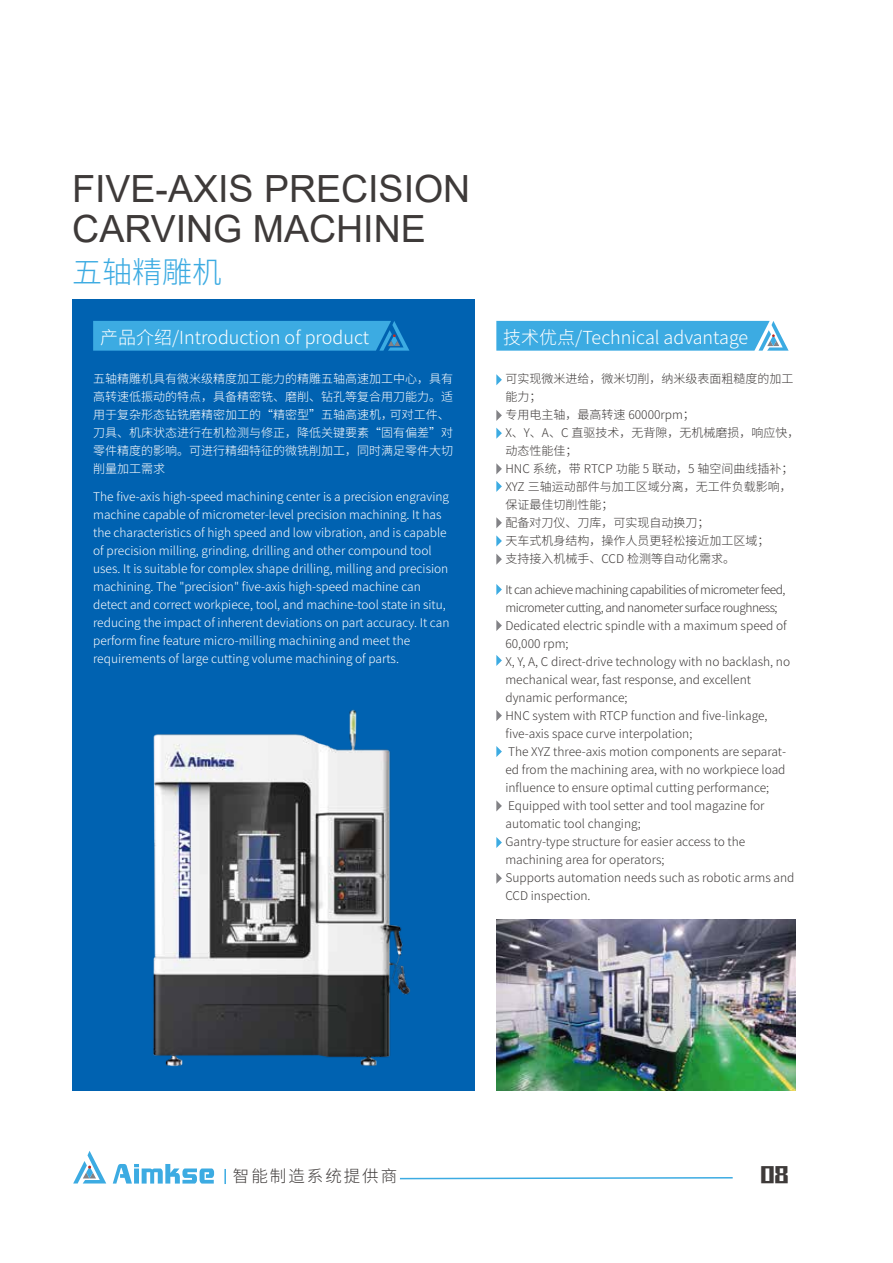
<style>
.page{position:relative;width:893px;height:1263px;background:#fff}
.page>*{position:absolute;margin:0;border:0;box-sizing:border-box;transform-origin:0 0}
.t1{font:37.5px/40.5px "Arial";color:#3e3a39}
.t2{font:300 30px "Source Han Sans CN";color:#3cabe2}
.t3{font:800 22.5px "M Stiff Hei HKS";color:#3e3a39;scale:.95 1}
.t4{font:300 18px "Source Han Sans CN";color:#fff}
.t5{font:300 16.5px "Source Han Sans CN";letter-spacing:.12em;color:#3e3a39}
.t6{font:300 12px/18px "Source Han Sans CN";color:#3e3a39}
.t7{font:300 12px/18px "Source Han Sans CN";color:#fff}
</style>
<div class="page">
<div style="left:72px;top:299px;width:403px;height:791px;background:#0062b1"></div>
<svg style="left:93px;top:321px;width:316px;height:30px;background:#38a6de"></svg>
<svg style="left:496px;top:321px;width:293px;height:30px;background:#49b0e3"></svg>
<svg style="left:496px;top:374px;width:6px;height:11px"></svg>
<svg style="left:496px;top:463px;width:6px;height:11px"></svg>
<svg style="left:496px;top:517px;width:6px;height:11px"></svg>
<svg style="left:496px;top:554px;width:6px;height:11px"></svg>
<svg style="left:496px;top:410px;width:6px;height:11px"></svg>
<svg style="left:496px;top:428px;width:6px;height:11px"></svg>
<svg style="left:496px;top:481px;width:6px;height:11px"></svg>
<svg style="left:496px;top:535px;width:6px;height:11px"></svg>
<svg style="left:496px;top:584px;width:6px;height:11px"></svg>
<svg style="left:496px;top:655px;width:6px;height:11px"></svg>
<svg style="left:496px;top:746px;width:6px;height:11px"></svg>
<svg style="left:496px;top:837px;width:6px;height:11px"></svg>
<svg style="left:496px;top:620px;width:6px;height:11px"></svg>
<svg style="left:496px;top:710px;width:6px;height:11px"></svg>
<svg style="left:496px;top:800px;width:6px;height:11px"></svg>
<svg style="left:496px;top:873px;width:6px;height:11px"></svg>
<img style="left:496px;top:920px;width:299px;height:170px">
<img style="left:153px;top:709px;width:257px;height:358px">
<svg style="left:400px;top:1177px;width:333px;height:3px"></svg>
<svg style="left:73px;top:1151px;width:33px;height:32px"></svg>
<svg style="left:113px;top:1164px;width:101px;height:19px"></svg>
<svg style="left:224px;top:1169px;width:2px;height:15px"></svg>
<h1 class="t1" style="left:72px;top:168px;width:400px">FIVE-AXIS PRECISION<br>CARVING MACHINE</h1>
<h2 class="t2" style="left:72px;top:257px;width:151px">五轴精雕机</h2>
<h3 class="t4" style="left:100px;top:328px;width:271px">产品介绍/Introduction of product</h3>
<p class="t7" style="left:93px;top:369px;width:361px">五轴精雕机具有微米级精度加工能力的精雕五轴高速加工中心，具有高转速低振动的特点，具备精密铣、磨削、钻孔等复合用刀能力。适用于复杂形态钻铣磨精密加工的“精密型”五轴高速机，可对工件、刀具、机床状态进行在机检测与修正，降低关键要素“固有偏差”对零件精度的影响。可进行精细特征的微铣削加工，同时满足零件大切削量加工需求</p>
<p class="t7" style="left:93px;top:488px;width:358px">The five-axis high-speed machining center is a precision engraving machine capable of micrometer-level precision machining. It has the characteristics of high speed and low vibration, and is capable of precision milling, grinding, drilling and other compound tool uses. It is suitable for complex shape drilling, milling and precision machining. The "precision" five-axis high-speed machine can detect and correct workpiece, tool, and machine-tool state in situ, reducing the impact of inherent deviations on part accuracy. It can perform fine feature micro-milling machining and meet the requirements of large cutting volume machining of parts.</p>
<h3 class="t4" style="left:503px;top:328px;width:247px">技术优点/Technical advantage</h3>
<p class="t6" style="left:505px;top:369px;width:296px">可实现微米进给，微米切削，纳米级表面粗糙度的加工能力；<br>专用电主轴，最高转速 60000rpm；<br>X、Y、A、C 直驱技术，无背隙，无机械磨损，响应快，动态性能佳；<br>HNC 系统，带 RTCP 功能 5 联动，5 轴空间曲线插补；<br>XYZ 三轴运动部件与加工区域分离，无工件负载影响，保证最佳切削性能；<br>配备对刀仪、刀库，可实现自动换刀；<br>天车式机身结构，操作人员更轻松接近加工区域；<br>支持接入机械手、CCD 检测等自动化需求。</p>
<p class="t6" style="left:505px;top:580px;width:290px">It can achieve machining capabilities of micrometer feed, micrometer cutting, and nanometer surface roughness; Dedicated electric spindle with a maximum speed of 60,000 rpm;<br>X, Y, A, C direct-drive technology with no backlash, no mechanical wear, fast response, and excellent dynamic performance;<br>HNC system with RTCP function and five-linkage, five-axis space curve interpolation;<br>The XYZ three-axis motion components are separat&shy;ed from the machining area, with no workpiece load influence to ensure optimal cutting performance; Equipped with tool setter and tool magazine for automatic tool changing;<br>Gantry-type structure for easier access to the machining area for operators;<br>Supports automation needs such as robotic arms and CCD inspection.</p>
<h3 class="t5" style="left:233px;top:1167px;width:166px">智能制造系统提供商</h3>
<h3 class="t3" style="left:760px;top:1157px;width:31px">08</h3>
</div>
